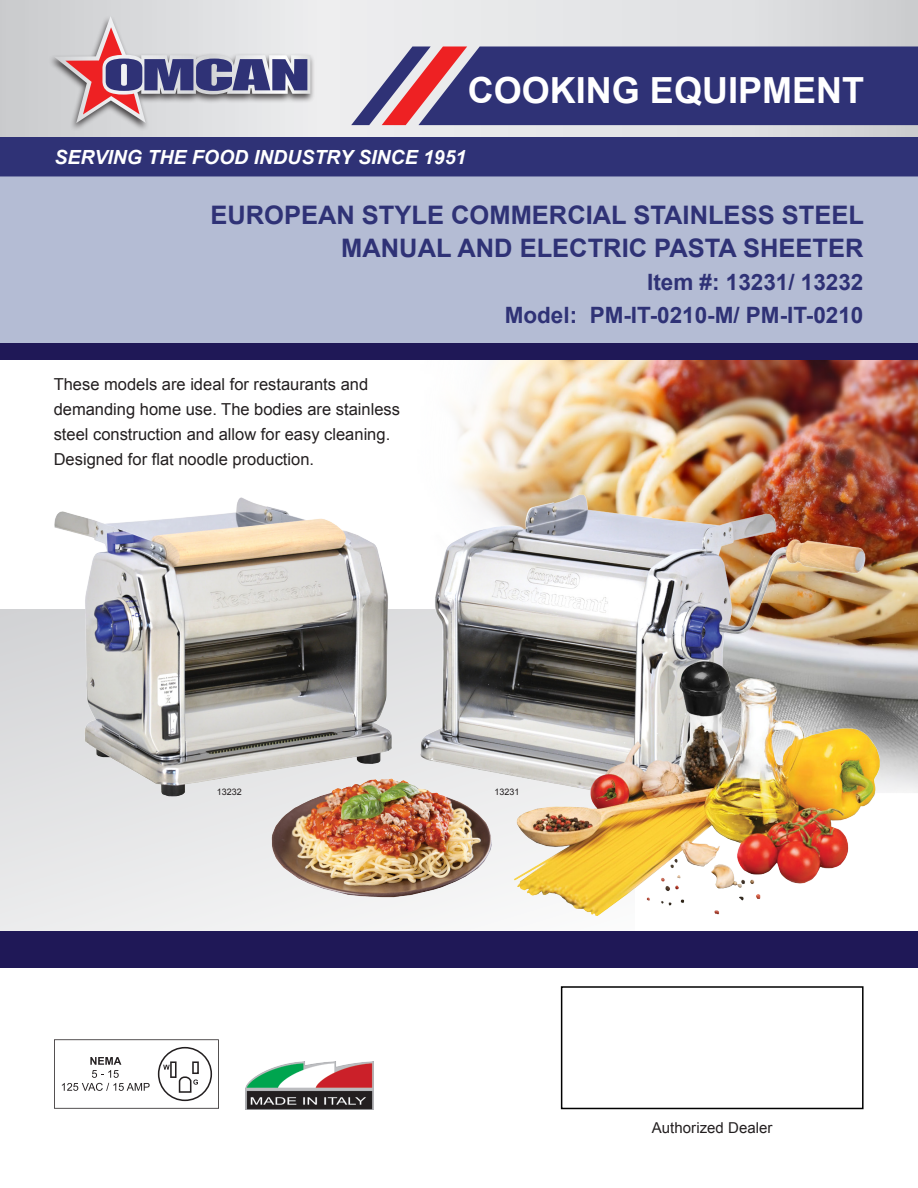
<style>
.page{position:relative;width:918px;height:1188px;background:#fff}
.page>*{position:absolute;margin:0;border:0;box-sizing:border-box;transform-origin:0 0}
.t1{font:700 36px "Arial";color:#fff}
.t2{font:700 25.5px "Arial";color:#2f3276}
.t3{font:700 22.5px "Arial";color:#2f3276}
.t4{font:italic 700 19.5px "Arial";color:#fff}
.t5{font:16.5px/25.2px "Arial";color:#231f20}
.t6{font:15px "Arial";letter-spacing:.005em;color:#231f20}
.t7{font:9px "Arial";color:#231f20}
</style>
<div class="page">
<img style="left:0;top:360px;width:918px;height:433px">
<svg style="left:0;top:0;width:918px;height:137px;background:#dedfe1"></svg>
<div style="left:0;top:137px;width:918px;height:39px;background:#2f3276"></div>
<svg style="left:351px;top:46px;width:567px;height:79px;background:#4a447e"></svg>
<div style="left:48px;top:14px;width:268px;height:117px;background:#231f20;opacity:.8"></div>
<svg style="left:54px;top:16px;width:256px;height:107px;background:#b9aebc"></svg>
<div style="left:0;top:610px;width:635px;height:352px;background:linear-gradient(to bottom,#d1d2d4,#f0f0f1)"></div>
<div style="left:0;top:176px;width:918px;height:167px;background:#b4bcd4"></div>
<div style="left:0;top:343px;width:918px;height:17px;background:#1f1857"></div>
<div style="left:0;top:931px;width:918px;height:36px;background:#1f1857"></div>
<div style="left:561px;top:986px;width:303px;height:123px;border:2px solid #000"></div>
<img style="left:246px;top:1062px;width:128px;height:48px">
<svg style="left:54px;top:1039px;width:165px;height:70px"></svg>
<img style="left:35px;top:457px;width:876px;height:459px">
<p class="t1" style="left:468px;top:67px;width:398px">COOKING EQUIPMENT</p>
<p class="t4" style="left:54px;top:144px;width:414px">SERVING THE FOOD INDUSTRY SINCE 1951</p>
<p class="t2" style="left:210px;top:198px;width:655px">EUROPEAN STYLE COMMERCIAL STAINLESS STEEL</p>
<p class="t2" style="left:341px;top:231px;width:524px">MANUAL AND ELECTRIC PASTA SHEETER</p>
<p class="t3" style="left:647px;top:267px;width:218px">Item #: 13231/ 13232</p>
<p class="t3" style="left:505px;top:300px;width:360px">Model: PM-IT-0210-M/ PM-IT-0210</p>
<p class="t5" style="left:54px;top:372px;width:348px">These models are ideal for restaurants and demanding home use. The bodies are stainless steel construction and allow for easy cleaning.<br>Designed for flat noodle production.</p>
<p class="t7" style="left:217px;top:786px;width:27px">13232</p>
<p class="t7" style="left:495px;top:786px;width:27px">13231</p>
<p class="t6" style="left:652px;top:1118px;width:122px">Authorized Dealer</p>
</div>
